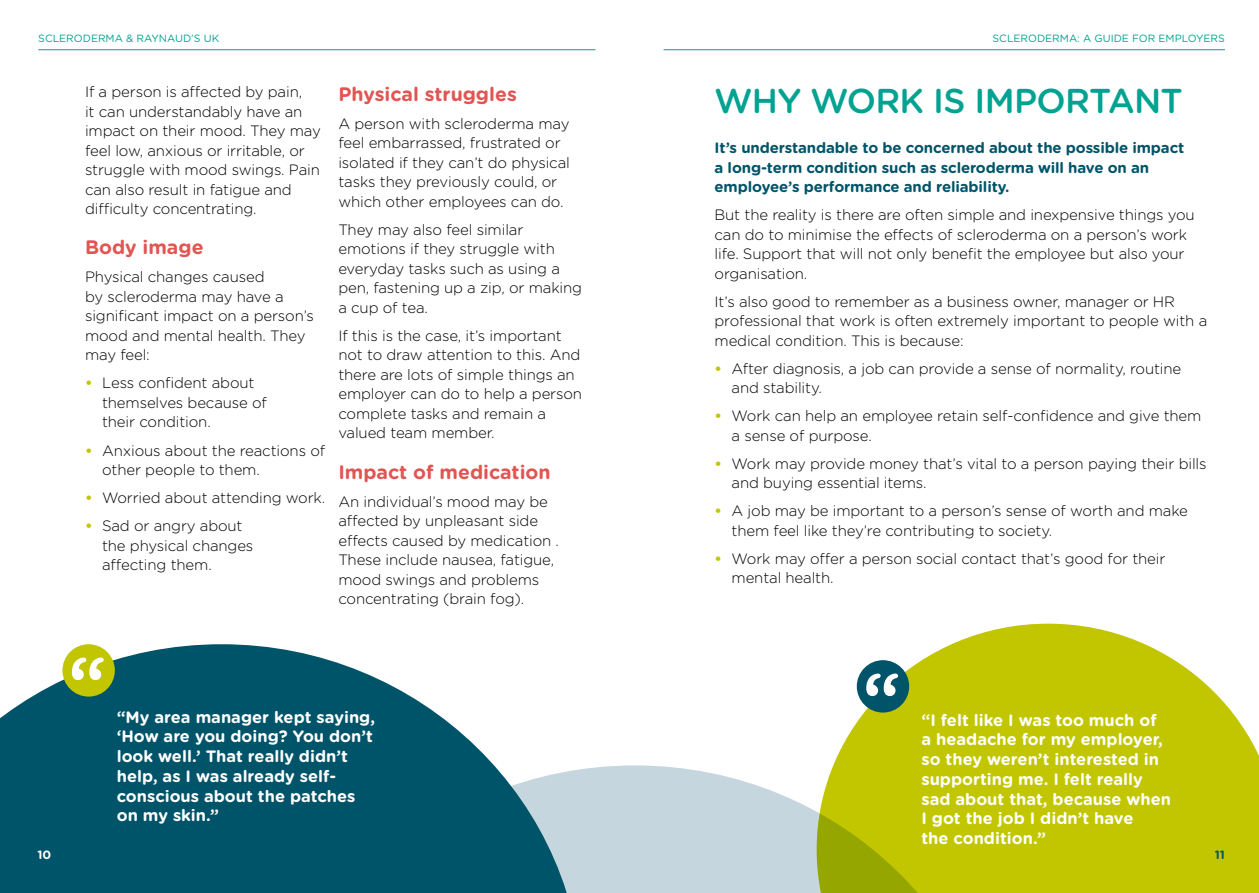
<style>
.page{position:relative;width:1259px;height:893px;background:#fff}
.page>*{position:absolute;margin:0;border:0;box-sizing:border-box;transform-origin:0 0}
.t1{font:500 34.5px "Gotham Rounded";letter-spacing:-.02em;color:#00a291}
.t2{font:700 19.5px "Gotham Rounded";color:#e15553}
.t3{font:700 16.5px/19.8px "Gotham Rounded";color:#fff}
.t4{font:300 15px/19.5px "Gotham Rounded";letter-spacing:-.01em;color:#000}
.t5{font:700 15px/19.5px "Gotham Rounded";letter-spacing:-.01em;color:#005469}
.t6{font:700 12px "Gotham Rounded";color:#005469}
.t7{font:700 12px "Gotham Rounded";color:#fff}
.t8{font:10.5px "Gotham Rounded";color:#00a291}
.s1{font-weight:700;color:#c1c600}
</style>
<div class="page">
<svg style="left:583px;top:765px;width:233px;height:128px;background:#cbd9e1"></svg>
<svg style="left:0;top:644px;width:583px;height:249px;fill:#005469"></svg>
<svg style="left:816px;top:624px;width:443px;height:269px;fill:#c1c600"></svg>
<div style="left:62px;top:644px;width:53px;height:53px;background:#c1c600;border-radius:50%"></div>
<svg style="left:72px;top:658px;width:32px;height:22px"></svg>
<div style="left:857px;top:660px;width:52px;height:52px;background:#005469;border-radius:50%"></div>
<svg style="left:866px;top:674px;width:32px;height:22px"></svg>
<hr style="left:663px;top:49px;width:562px;height:1px;background:#00a291">
<hr style="left:38px;top:49px;width:557px;height:1px;background:#00a291">
<p class="t8" style="left:38px;top:31px;width:182px">SCLERODERMA &amp; RAYNAUD’S UK</p>
<p class="t8" style="left:992px;top:31px;width:234px">SCLERODERMA: A GUIDE FOR EMPLOYERS</p>
<p class="t4" style="left:85px;top:81px;width:237px">If a person is affected by pain,<br>it can understandably have an impact on their mood. They may feel low, anxious or irritable, or struggle with mood swings. Pain can also result in fatigue and difficulty concentrating.</p>
<h2 class="t2" style="left:85px;top:233px;width:120px">Body image</h2>
<p class="t4" style="left:85px;top:267px;width:230px">Physical changes caused<br>by scleroderma may have a significant impact on a person’s mood and mental health. They may feel:</p>
<p class="t4" style="left:102px;top:373px;width:166px;text-indent:-17px"><span class="s1">•</span> Less confident about themselves because of their condition.</p>
<p class="t4" style="left:102px;top:440px;width:225px;text-indent:-17px"><span class="s1">•</span> Anxious about the reactions of other people to them.</p>
<p class="t4" style="left:85px;top:487px;width:242px"><span class="s1">•</span> Worried about attending work.</p>
<p class="t4" style="left:102px;top:515px;width:153px;text-indent:-17px"><span class="s1">•</span> Sad or angry about the physical changes affecting them.</p>
<h2 class="t2" style="left:338px;top:79px;width:180px">Physical struggles</h2>
<p class="t4" style="left:338px;top:113px;width:233px">A person with scleroderma may feel embarrassed, frustrated or isolated if they can’t do physical tasks they previously could, or which other employees can do.</p>
<p class="t4" style="left:338px;top:219px;width:245px">They may also feel similar emotions if they struggle with everyday tasks such as using a pen, fastening up a zip, or making a cup of tea.</p>
<p class="t4" style="left:338px;top:325px;width:245px">If this is the case, it’s important not to draw attention to this. And there are lots of simple things an employer can do to help a person complete tasks and remain a valued team member.</p>
<h2 class="t2" style="left:338px;top:457px;width:214px">Impact of medication</h2>
<p class="t4" style="left:338px;top:491px;width:222px">An individual’s mood may be affected by unpleasant side effects caused by medication .<br>These include nausea, fatigue, mood swings and problems concentrating (brain fog).</p>
<h1 class="t1" style="left:714px;top:76px;width:470px">WHY WORK IS IMPORTANT</h1>
<p class="t5" style="left:714px;top:138px;width:471px">It’s understandable to be concerned about the possible impact a long-term condition such as scleroderma will have on an employee’s performance and reliability.</p>
<p class="t4" style="left:714px;top:205px;width:482px">But the reality is there are often simple and inexpensive things you can do to minimise the effects of scleroderma on a person’s work life. Support that will not only benefit the employee but also your organisation.</p>
<p class="t4" style="left:714px;top:291px;width:494px">It’s also good to remember as a business owner, manager or HR professional that work is often extremely important to people with a medical condition. This is because:</p>
<p class="t4" style="left:731px;top:358px;width:451px;text-indent:-17px"><span class="s1">•</span> After diagnosis, a job can provide a sense of normality, routine and stability.</p>
<p class="t4" style="left:731px;top:406px;width:471px;text-indent:-17px"><span class="s1">•</span> Work can help an employee retain self-confidence and give them a sense of purpose.</p>
<p class="t4" style="left:731px;top:453px;width:476px;text-indent:-17px"><span class="s1">•</span> Work may provide money that’s vital to a person paying their bills and buying essential items.</p>
<p class="t4" style="left:731px;top:501px;width:458px;text-indent:-17px"><span class="s1">•</span> A job may be important to a person’s sense of worth and make them feel like they’re contributing to society.</p>
<p class="t4" style="left:731px;top:548px;width:435px;text-indent:-17px"><span class="s1">•</span> Work may offer a person social contact that’s good for their mental health.</p>
<p class="t7" style="left:38px;top:846px;width:15px">10</p>
<p class="t3" style="left:117px;top:706px;width:260px">“My area manager kept saying, ‘How are you doing? You don’t look well.’ That really didn’t help, as I was already self&shy;conscious about the patches on my skin.”</p>
<p class="t3" style="left:921px;top:709px;width:251px">“I felt like I was too much of<br>a headache for my employer, so they weren’t interested in supporting me. I felt really sad about that, because when<br>I got the job I didn’t have<br>the condition.”</p>
<p class="t6" style="left:1214px;top:846px;width:12px">11</p>
</div>
